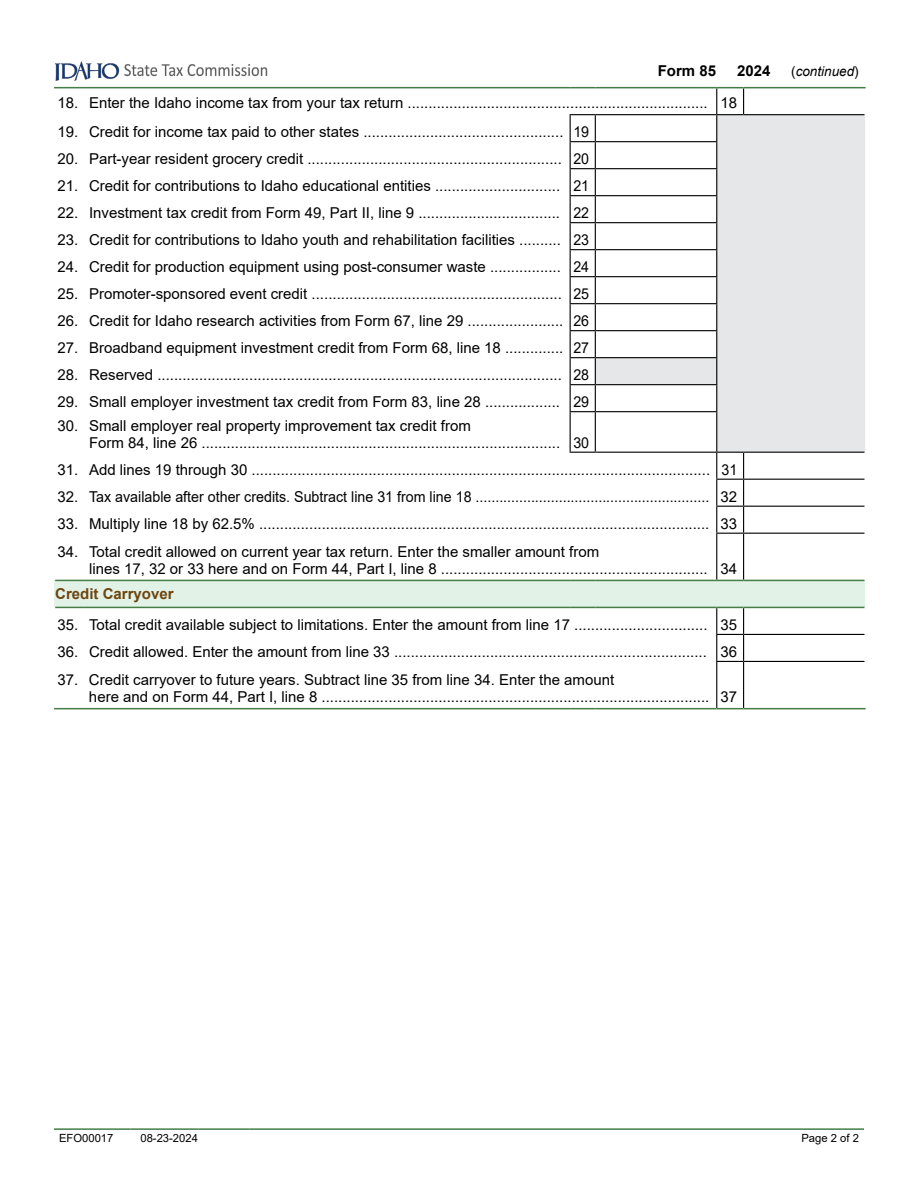
<style>
.page{position:relative;width:918px;height:1188px;background:#fff}
.page>*{position:absolute;margin:0;border:0;box-sizing:border-box;transform-origin:0 0}
.t1{font:15px/16.5px "Arial";color:#000}
.t2{font:700 15px "Arial";color:#6d4610}
.t3{font:700 15px "Arial";color:#000}
.t4{font:italic 13.5px "Arial";color:#000}
.t5{font:11.25px "Arial";color:#000}
.s1{font-style:normal}
</style>
<div class="page">
<svg style="left:596px;top:115px;width:269px;height:337px;fill:#e6e7e8"></svg>
<div style="left:55px;top:580px;width:810px;height:27px;background:#e3f2e7"></div>
<hr style="left:595px;top:114px;width:122px;height:1px;background:#000">
<hr style="left:595px;top:141px;width:122px;height:1px;background:#000">
<hr style="left:595px;top:168px;width:122px;height:1px;background:#000">
<hr style="left:595px;top:195px;width:122px;height:1px;background:#000">
<hr style="left:595px;top:222px;width:122px;height:1px;background:#000">
<hr style="left:595px;top:249px;width:122px;height:1px;background:#000">
<hr style="left:595px;top:276px;width:122px;height:1px;background:#000">
<hr style="left:595px;top:303px;width:122px;height:1px;background:#000">
<hr style="left:595px;top:330px;width:122px;height:1px;background:#000">
<hr style="left:595px;top:357px;width:122px;height:1px;background:#000">
<hr style="left:595px;top:384px;width:122px;height:1px;background:#000">
<svg style="left:570px;top:114px;width:26px;height:298px"></svg>
<hr style="left:570px;top:412px;width:1px;height:40px;background:#000">
<hr style="left:595px;top:411px;width:122px;height:1px;background:#000">
<hr style="left:595px;top:412px;width:1px;height:40px;background:#000">
<svg style="left:570px;top:452px;width:25px;height:1px"></svg>
<hr style="left:595px;top:452px;width:122px;height:1px;background:#000">
<hr style="left:744px;top:114px;width:121px;height:1px;background:#000">
<hr style="left:716px;top:412px;width:1px;height:40px;background:#000">
<hr style="left:744px;top:479px;width:121px;height:1px;background:#000">
<hr style="left:744px;top:452px;width:121px;height:1px;background:#000">
<svg style="left:54px;top:87px;width:29px;height:1px"></svg>
<hr style="left:83px;top:87px;width:487px;height:1px;background:#447d46">
<svg style="left:570px;top:87px;width:25px;height:1px"></svg>
<hr style="left:595px;top:87px;width:122px;height:1px;background:#447d46">
<svg style="left:716px;top:87px;width:28px;height:324px;background:#d9dadb"></svg>
<hr style="left:744px;top:87px;width:122px;height:1px;background:#447d46">
<hr style="left:744px;top:506px;width:121px;height:1px;background:#000">
<svg style="left:716px;top:452px;width:28px;height:82px"></svg>
<hr style="left:716px;top:534px;width:1px;height:46px;background:#000">
<hr style="left:744px;top:533px;width:121px;height:1px;background:#000">
<hr style="left:743px;top:534px;width:1px;height:46px;background:#000">
<hr style="left:744px;top:634px;width:121px;height:1px;background:#000">
<hr style="left:716px;top:662px;width:1px;height:46px;background:#000">
<hr style="left:744px;top:661px;width:121px;height:1px;background:#000">
<hr style="left:743px;top:662px;width:1px;height:46px;background:#000">
<svg style="left:54px;top:708px;width:29px;height:1px"></svg>
<hr style="left:83px;top:708px;width:487px;height:1px;background:#447d46">
<svg style="left:570px;top:708px;width:25px;height:1px"></svg>
<hr style="left:595px;top:708px;width:122px;height:1px;background:#447d46">
<svg style="left:717px;top:708px;width:27px;height:1px"></svg>
<hr style="left:744px;top:708px;width:122px;height:1px;background:#447d46">
<svg style="left:55px;top:580px;width:28px;height:1px"></svg>
<hr style="left:83px;top:580px;width:487px;height:1px;background:#447d46">
<svg style="left:570px;top:580px;width:25px;height:1px"></svg>
<hr style="left:595px;top:580px;width:122px;height:1px;background:#447d46">
<svg style="left:717px;top:580px;width:27px;height:1px"></svg>
<hr style="left:744px;top:580px;width:121px;height:1px;background:#447d46">
<svg style="left:55px;top:607px;width:28px;height:1px"></svg>
<hr style="left:83px;top:607px;width:487px;height:1px;background:#447d46">
<svg style="left:570px;top:607px;width:25px;height:1px"></svg>
<hr style="left:595px;top:607px;width:122px;height:1px;background:#447d46">
<svg style="left:716px;top:607px;width:28px;height:55px"></svg>
<hr style="left:744px;top:607px;width:121px;height:1px;background:#447d46">
<hr style="left:54px;top:1128px;width:77px;height:2px;background:#447d46">
<hr style="left:131px;top:1128px;width:68px;height:2px;background:#447d46">
<hr style="left:199px;top:1128px;width:25px;height:2px;background:#447d46">
<hr style="left:224px;top:1128px;width:25px;height:2px;background:#447d46">
<hr style="left:249px;top:1128px;width:459px;height:2px;background:#447d46">
<hr style="left:708px;top:1128px;width:156px;height:2px;background:#447d46">
<img style="left:56px;top:61px;width:212px;height:20px">
<p class="t3" style="left:658px;top:60px;width:60px">Form 85</p>
<p class="t3" style="left:737px;top:60px;width:35px">2024</p>
<p class="t4" style="left:791px;top:62px;width:69px"><span class="s1">(</span>continued<span class="s1">)</span></p>
<p class="t1" style="left:57px;top:94px;width:681px">18. Enter the Idaho income tax from your tax return ........................................................................ 18</p>
<p class="t1" style="left:57px;top:124px;width:533px">19. Credit for income tax paid to other states ................................................ 19</p>
<p class="t1" style="left:57px;top:151px;width:533px">20. Part-year resident grocery credit ............................................................. 20</p>
<p class="t1" style="left:57px;top:178px;width:533px">21. Credit for contributions to Idaho educational entities .............................. 21</p>
<p class="t1" style="left:57px;top:205px;width:533px">22. Investment tax credit from Form 49, Part II, line 9 .................................. 22</p>
<p class="t1" style="left:57px;top:232px;width:533px">23. Credit for contributions to Idaho youth and rehabilitation facilities .......... 23</p>
<p class="t1" style="left:57px;top:259px;width:533px">24. Credit for production equipment using post-consumer waste ................. 24</p>
<p class="t1" style="left:57px;top:286px;width:533px">25. Promoter-sponsored event credit ............................................................ 25</p>
<p class="t1" style="left:57px;top:313px;width:533px">26. Credit for Idaho research activities from Form 67, line 29 ....................... 26</p>
<p class="t1" style="left:57px;top:340px;width:533px">27. Broadband equipment investment credit from Form 68, line 18 .............. 27</p>
<p class="t1" style="left:57px;top:367px;width:533px">28. Reserved ................................................................................................. 28</p>
<p class="t1" style="left:57px;top:394px;width:533px">29. Small employer investment tax credit from Form 83, line 28 .................. 29</p>
<p class="t1" style="left:89px;top:418px;width:502px;text-indent:-32px">30. Small employer real property improvement tax credit from<br>Form 84, line 26 ...................................................................................... 30</p>
<p class="t1" style="left:57px;top:461px;width:681px">31. Add lines 19 through 30 .............................................................................................................. 31</p>
<p class="t1" style="left:57px;top:488px;width:681px">32. Tax available after other credits. Subtract line 31 from line 18 ........................................................... 32</p>
<p class="t1" style="left:57px;top:515px;width:681px">33. Multiply line 18 by 62.5% ............................................................................................................ 33</p>
<p class="t1" style="left:89px;top:544px;width:650px;text-indent:-32px">34. Total credit allowed on current year tax return. Enter the smaller amount from<br>lines 17, 32 or 33 here and on Form 44, Part I, line 8 ................................................................ 34</p>
<p class="t2" style="left:55px;top:584px;width:120px">Credit Carryover</p>
<p class="t1" style="left:57px;top:616px;width:681px">35. Total credit available subject to limitations. Enter the amount from line 17 ................................ 35</p>
<p class="t1" style="left:57px;top:643px;width:681px">36. Credit allowed. Enter the amount from line 33 ........................................................................... 36</p>
<p class="t1" style="left:89px;top:672px;width:650px;text-indent:-32px">37. Credit carryover to future years. Subtract line 35 from line 34. Enter the amount<br>here and on Form 44, Part I, line 8 ............................................................................................. 37</p>
<p class="t5" style="left:59px;top:1130px;width:56px">EFO00017</p>
<p class="t5" style="left:140px;top:1130px;width:59px">08-23-2024</p>
<p class="t5" style="left:801px;top:1130px;width:59px">Page 2 of 2</p>
</div>
